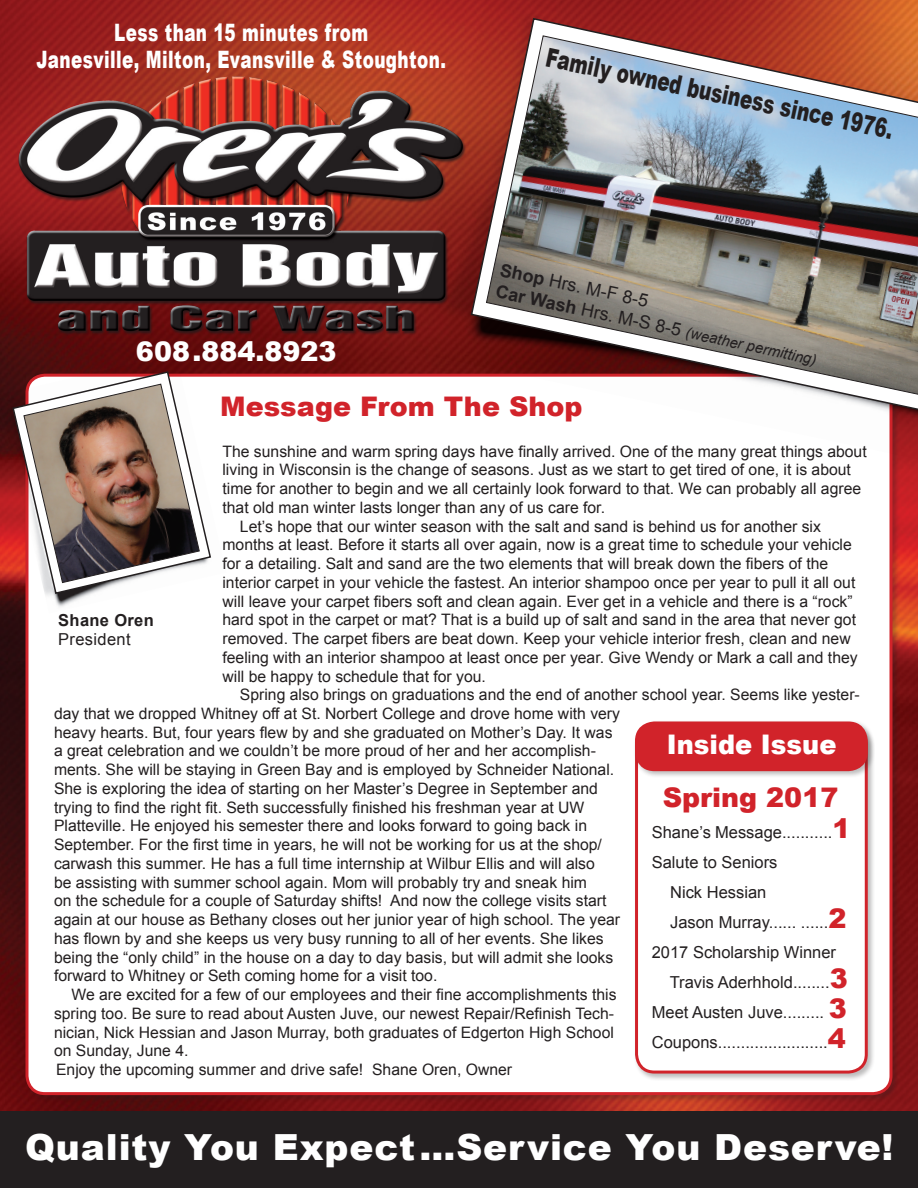
<style>
.page{position:relative;width:918px;height:1188px;background:#fff}
.page>*{position:absolute;margin:0;border:0;box-sizing:border-box;transform-origin:0 0}
.t1{font:900 36px "Arial";letter-spacing:.025em;color:#fff}
.t2{font:900 27px "Arial";color:#d1232a}
.t3{font:900 27px "Arial";color:#fff}
.t4{font:900 27px "Arial";color:#fff;scale:.95 1}
.t5{font:900 26.25px "Arial";color:#231f20;scale:.7 1}
.t6{font:900 24px/27px "Arial";letter-spacing:.025em;color:#fff;text-align:center;scale:.7 1}
.t7{font:18px "Arial";color:#231f20}
.t8{font:16.5px/30px "Arial";color:#231f20}
.t9{font:700 16.5px "Arial";letter-spacing:.02em;color:#231f20}
.t10{font:16.5px "Arial";letter-spacing:.02em;color:#231f20}
.t11{font:15.75px/18.8px "Arial";color:#231f20}
.t12{font:italic 15px "Arial";color:#231f20}
.s1{font-weight:700}
.s2{font-weight:700;font-style:normal;font-size:18px}
.s3{font-style:normal;font-size:18px}
.s4{font-weight:900;font-size:27px;color:#d1232a}
</style>
<div class="page">
<img style="left:0;top:0;width:918px;height:1111px">
<div style="left:24px;top:372px;width:876px;height:731px;background:#231f20;opacity:.3"></div>
<div style="left:27px;top:375px;width:864px;height:719px;background:#fff;border-radius:18px"></div>
<img style="left:15px;top:57px;width:396px;height:299px">
<img style="left:411px;top:0;width:507px;height:460px">
<svg style="left:470px;top:17px;width:448px;height:397px"></svg>
<div style="left:633px;top:723px;width:242px;height:358px;background:#231f20;opacity:.3"></div>
<div style="left:637px;top:726px;width:229px;height:346px;background:#fff;border-radius:18px"></div>
<div style="left:635px;top:725px;width:233px;height:349px;border:3px solid #d1232a;border-radius:18px"></div>
<img style="left:0;top:354px;width:226px;height:259px">
<svg style="left:11px;top:370px;width:201px;height:225px"></svg>
<img style="left:13px;top:372px;width:197px;height:221px">
<img style="left:486px;top:35px;width:432px;height:361px">
<div style="left:633px;top:720px;width:242px;height:58px;background:#231f20;opacity:.3"></div>
<div style="left:637px;top:723px;width:229px;height:47px;background:#d1232a;border-radius:18px"></div>
<div style="left:635px;top:721px;width:233px;height:50px;border:3px solid #d1232a;border-radius:18px"></div>
<div style="left:0;top:1111px;width:918px;height:77px;background:#231f20"></div>
<h3 class="t6" style="left:37px;top:18px;width:586px">Less than 15 minutes from<br>Janesville, Milton, Evansville &amp; Stoughton.</h3>
<p class="t3" style="left:136px;top:332px;width:202px">608.884.8923</p>
<p class="t5" style="left:551px;top:38px;width:508px;rotate:12deg">Family owned business since 1976.</p>
<p class="t7" style="left:503px;top:258px;width:152px;rotate:12deg"><span class="s1">Shop</span> Hrs. M-F 8-5</p>
<p class="t12" style="left:498px;top:282px;width:329px;rotate:12deg"><span class="s2">Car Wash</span> <span class="s3">Hrs. M-S 8-5</span> (weather permitting)</p>
<p class="t9" style="left:58px;top:610px;width:97px">Shane Oren</p>
<p class="t10" style="left:58px;top:629px;width:74px">President</p>
<p class="t2" style="left:220px;top:387px;width:364px">Message From The Shop</p>
<p class="t11" style="left:222px;top:442px;width:646px">The sunshine and warm spring days have finally arrived. One of the many great things about living in Wisconsin is the change of seasons. Just as we start to get tired of one, it is about time for another to begin and we all certainly look forward to that. We can probably all agree that old man winter lasts longer than any of us care for.</p>
<p class="t11" style="left:222px;top:517px;width:637px;text-indent:18px">Let’s hope that our winter season with the salt and sand is behind us for another six months at least. Before it starts all over again, now is a great time to schedule your vehicle for a detailing. Salt and sand are the two elements that will break down the fibers of the interior carpet in your vehicle the fastest. An interior shampoo once per year to pull it all out will leave your carpet fibers soft and clean again. Ever get in a vehicle and there is a “rock” hard spot in the carpet or mat? That is a build up of salt and sand in the area that never got removed. The carpet fibers are beat down. Keep your vehicle interior fresh, clean and new feeling with an interior shampoo at least once per year. Give Wendy or Mark a call and they will be happy to schedule that for you.</p>
<p class="t11" style="left:240px;top:686px;width:621px">Spring also brings on graduations and the end of another school year. Seems like yester-</p>
<p class="t11" style="left:54px;top:704px;width:568px">day that we dropped Whitney off at St. Norbert College and drove home with very heavy hearts. But, four years flew by and she graduated on Mother’s Day. It was a great celebration and we couldn’t be more proud of her and her accomplish&shy;ments. She will be staying in Green Bay and is employed by Schneider National.<br>She is exploring the idea of starting on her Master’s Degree in September and trying to find the right fit. Seth successfully finished his freshman year at UW Platteville. He enjoyed his semester there and looks forward to going back in September. For the first time in years, he will not be working for us at the shop/ carwash this summer. He has a full time internship at Wilbur Ellis and will also<br>be assisting with summer school again. Mom will probably try and sneak him<br>on the schedule for a couple of Saturday shifts! And now the college visits start again at our house as Bethany closes out her junior year of high school. The year has flown by and she keeps us very busy running to all of her events. She likes being the “only child” in the house on a day to day basis, but will admit she looks forward to Whitney or Seth coming home for a visit too.</p>
<p class="t11" style="left:54px;top:985px;width:564px;text-indent:18px">We are excited for a few of our employees and their fine accomplishments this spring too. Be sure to read about Austen Juve, our newest Repair/Refinish Tech&shy;nician, Nick Hessian and Jason Murray, both graduates of Edgerton High School on Sunday, June 4.</p>
<p class="t11" style="left:56px;top:1060px;width:458px">Enjoy the upcoming summer and drive safe! Shane Oren, Owner</p>
<p class="t4" style="left:667px;top:725px;width:180px">Inside Issue</p>
<p class="t2" style="left:663px;top:777px;width:177px">Spring 2017</p>
<p class="t8" style="left:652px;top:817px;width:200px">Shane’s Message...........<span class="s4">1</span></p>
<p class="t8" style="left:652px;top:847px;width:127px">Salute to Seniors</p>
<p class="t8" style="left:670px;top:877px;width:178px">Nick Hessian<br>Jason Murray...... ......<span class="s4">2</span></p>
<p class="t8" style="left:652px;top:937px;width:186px">2017 Scholarship Winner</p>
<p class="t8" style="left:670px;top:967px;width:179px">Travis Aderhhold........<span class="s4">3</span></p>
<p class="t8" style="left:652px;top:997px;width:197px">Meet Austen Juve......... <span class="s4">3</span></p>
<p class="t8" style="left:652px;top:1027px;width:196px">Coupons........................<span class="s4">4</span></p>
<p class="t1" style="left:25px;top:1121px;width:870px">Quality You Expect…Service You Deserve!</p>
</div>
